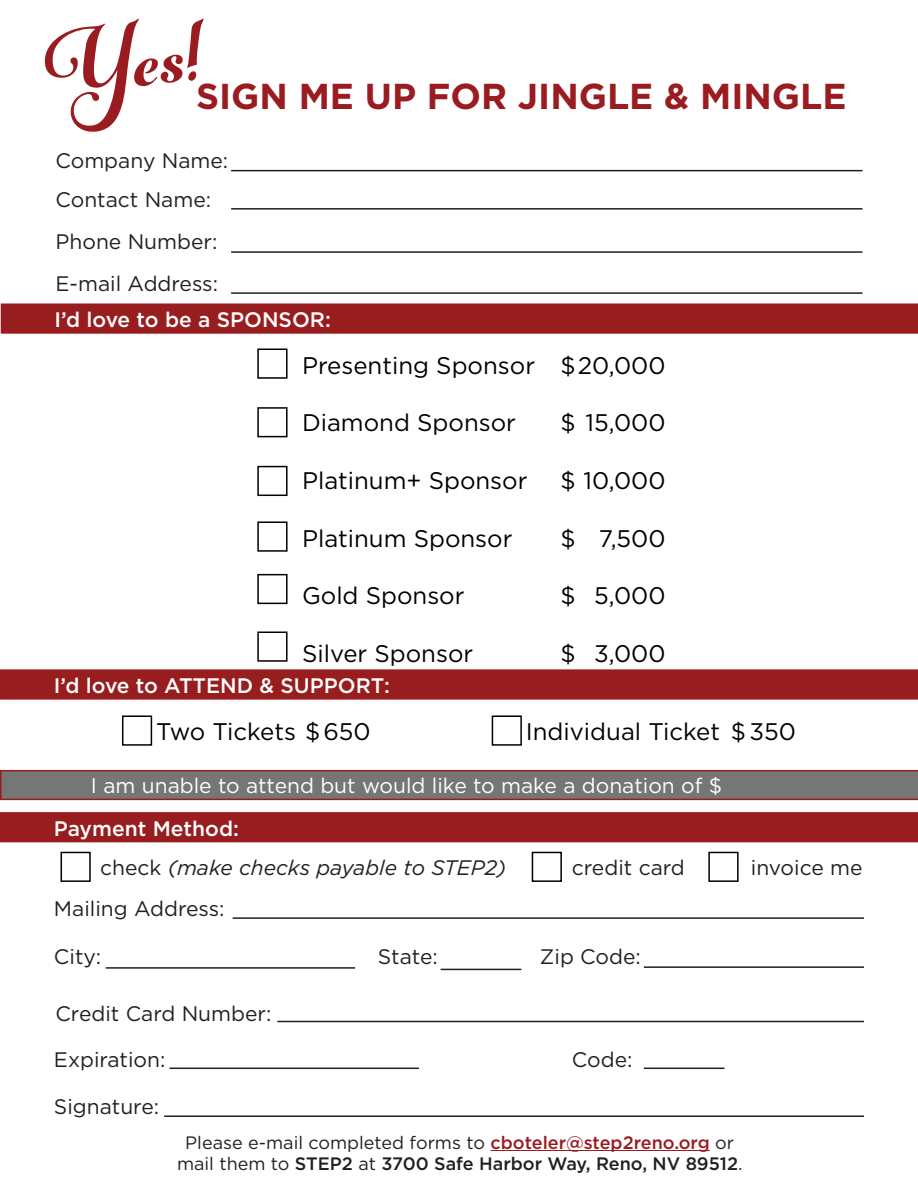
<style>
.page{position:relative;width:918px;height:1188px;background:#fff}
.page>*{position:absolute;margin:0;border:0;box-sizing:border-box;transform-origin:0 0}
.t1{font:700 108px "Gioviale";color:#9a1b20}
.t2{font:700 36px "Gotham";color:#9a1b20}
.t3{font:24px "Gotham";color:#010102}
.t4{font:21px/39px "Gotham";color:#221f1f}
.t5{font:500 21px "Gotham";color:#fff}
.t6{font:21px "Gotham";color:#fff}
.t7{font:italic 21px "Gotham";color:#221f1f}
.t8{font:18px/21.6px "Gotham";color:#221f1f;text-align:center}
.s1{font-style:normal}
.s2{font-weight:500;color:#9a1b20}
.s3{font-weight:500}
</style>
<div class="page">
<svg style="left:0;top:770px;width:918px;height:30px;background:#786d6d"></svg>
<div style="left:0;top:812px;width:918px;height:30px;background:#981d1f"></div>
<hr style="left:491px;top:1150px;width:219px;height:1px;background:#9a1b20">
<div style="left:257px;top:349px;width:31px;height:30px;border:2px solid #010102"></div>
<div style="left:257px;top:466px;width:31px;height:30px;border:2px solid #010102"></div>
<hr style="left:231px;top:170px;width:632px;height:1px;background:#221f1f">
<hr style="left:231px;top:208px;width:632px;height:2px;background:#221f1f">
<hr style="left:231px;top:251px;width:632px;height:2px;background:#221f1f">
<hr style="left:231px;top:292px;width:632px;height:2px;background:#221f1f">
<div style="left:61px;top:852px;width:30px;height:30px;border:2px solid #010102"></div>
<div style="left:532px;top:852px;width:30px;height:30px;border:2px solid #010102"></div>
<div style="left:708px;top:852px;width:31px;height:30px;border:2px solid #010102"></div>
<hr style="left:233px;top:917px;width:631px;height:2px;background:#221f1f">
<hr style="left:106px;top:967px;width:249px;height:2px;background:#221f1f">
<hr style="left:441px;top:969px;width:80px;height:1px;background:#221f1f">
<hr style="left:644px;top:966px;width:220px;height:2px;background:#221f1f">
<hr style="left:277px;top:1021px;width:587px;height:1px;background:#221f1f">
<hr style="left:170px;top:1068px;width:249px;height:1px;background:#221f1f">
<hr style="left:644px;top:1068px;width:81px;height:1px;background:#221f1f">
<hr style="left:164px;top:1115px;width:700px;height:2px;background:#221f1f">
<div style="left:257px;top:407px;width:31px;height:30px;border:2px solid #010102"></div>
<div style="left:257px;top:521px;width:31px;height:31px;border:2px solid #010102"></div>
<div style="left:1px;top:303px;width:917px;height:31px;background:#981d1f"></div>
<div style="left:0;top:669px;width:918px;height:31px;background:#981d1f"></div>
<div style="left:257px;top:574px;width:31px;height:30px;border:2px solid #010102"></div>
<div style="left:257px;top:632px;width:31px;height:30px;border:2px solid #010102"></div>
<div style="left:492px;top:715px;width:30px;height:31px;border:2px solid #010102"></div>
<div style="left:122px;top:715px;width:30px;height:31px;border:2px solid #010102"></div>
<h1 class="t1" style="left:41px;top:32px;width:162px;rotate:-8deg">Yes!</h1>
<h2 class="t2" style="left:196px;top:81px;width:652px">SIGN ME UP FOR JINGLE &amp; MINGLE</h2>
<p class="t4" style="left:55px;top:142px;width:174px">Company Name:<br>Contact Name:</p>
<p class="t4" style="left:55px;top:222px;width:164px;line-height:42px">Phone Number:<br>E-mail Address:</p>
<p class="t5" style="left:55px;top:310px;width:278px">I’d love to be a SPONSOR:</p>
<p class="t3" style="left:302px;top:355px;width:235px">Presenting Sponsor</p>
<p class="t3" style="left:302px;top:412px;width:215px">Diamond Sponsor</p>
<p class="t3" style="left:302px;top:470px;width:227px">Platinum+ Sponsor</p>
<p class="t3" style="left:302px;top:527px;width:212px">Platinum Sponsor</p>
<p class="t3" style="left:302px;top:585px;width:164px">Gold Sponsor</p>
<p class="t3" style="left:302px;top:643px;width:173px">Silver Sponsor</p>
<p class="t3" style="left:560px;top:355px;width:107px">$20,000</p>
<p class="t3" style="left:560px;top:412px;width:107px">$ 15,000</p>
<p class="t3" style="left:560px;top:470px;width:107px">$ 10,000</p>
<p class="t3" style="left:599px;top:527px;width:68px">7,500</p>
<p class="t3" style="left:594px;top:585px;width:73px">5,000</p>
<p class="t3" style="left:594px;top:643px;width:73px">3,000</p>
<p class="t3" style="left:560px;top:527px;width:17px">$</p>
<p class="t3" style="left:560px;top:585px;width:17px">$</p>
<p class="t3" style="left:560px;top:643px;width:17px">$</p>
<p class="t5" style="left:54px;top:676px;width:338px">I’d love to ATTEND &amp; SUPPORT:</p>
<p class="t3" style="left:156px;top:721px;width:216px">Two Tickets 650</p>
<p class="t3" style="left:305px;top:721px;width:17px">$</p>
<p class="t3" style="left:526px;top:721px;width:272px">Individual Ticket $350</p>
<p class="t6" style="left:91px;top:776px;width:633px">I am unable to attend but would like to make a donation of $</p>
<p class="t5" style="left:54px;top:819px;width:187px">Payment Method:</p>
<p class="t7" style="left:100px;top:858px;width:407px"><span class="s1">check</span> (make checks payable to STEP2)</p>
<p class="t4" style="left:54px;top:890px;width:172px">Mailing Address:</p>
<p class="t4" style="left:572px;top:849px;width:114px">credit card</p>
<p class="t4" style="left:751px;top:849px;width:113px">invoice me</p>
<p class="t4" style="left:54px;top:938px;width:49px">City:</p>
<p class="t4" style="left:378px;top:938px;width:61px">State:</p>
<p class="t4" style="left:540px;top:938px;width:102px">Zip Code:</p>
<p class="t4" style="left:54px;top:991px;width:219px;line-height:46px">Credit Card Number:<br>Expiration:</p>
<p class="t4" style="left:54px;top:1088px;width:107px">Signature:</p>
<p class="t4" style="left:572px;top:1041px;width:62px">Code:</p>
<p class="t8" style="left:177px;top:1133px;width:567px">Please e-mail completed forms to <span class="s2">cboteler@step2reno.org</span> or mail them to <span class="s3">STEP2</span> at <span class="s3">3700 Safe Harbor Way, Reno, NV 89512</span>.</p>
</div>
